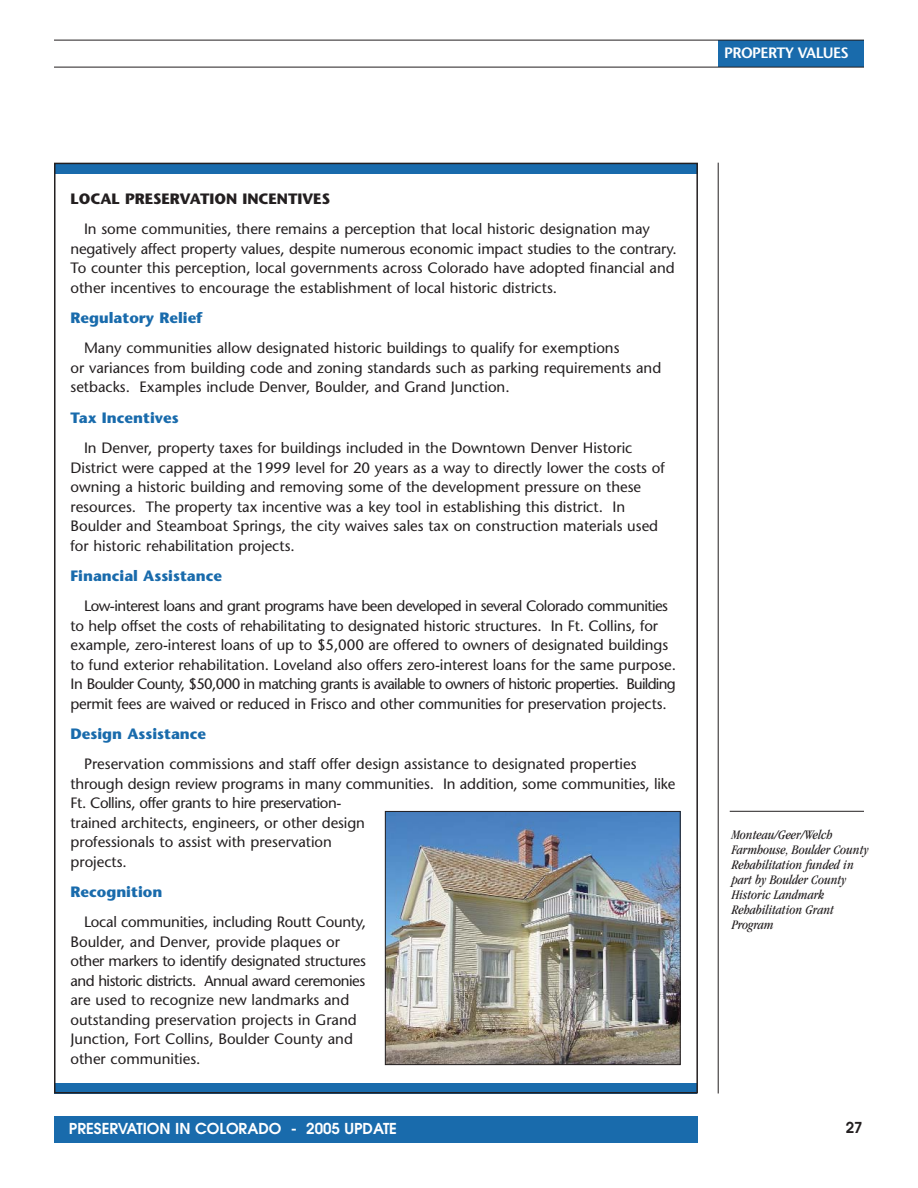
<style>
.page{position:relative;width:918px;height:1188px;background:#fff}
.page>*{position:absolute;margin:0;border:0;box-sizing:border-box;transform-origin:0 0}
.t1{font:15px/19.5px "Stone Sans";color:#231f20}
.t2{font:700 15px "Stone Sans";color:#196bac}
.t3{font:600 15px "Avant Garde";color:#fff}
.t4{font:700 15px "Stone Sans";color:#231f20}
.t5{font:600 15px "Stone Sans";letter-spacing:-.04em;color:#fff}
.t6{font:600 15px "Avant Garde";color:#231f20}
.t7{font:italic condensed 13.5px/15px "Garamond";color:#231f20}
</style>
<div class="page">
<div style="left:54px;top:1116px;width:644px;height:27px;background:#196bac"></div>
<div style="left:718px;top:40px;width:146px;height:27px;background:#196bac"></div>
<hr style="left:54px;top:40px;width:810px;height:1px;background:#231f20">
<hr style="left:54px;top:67px;width:810px;height:1px;background:#231f20">
<hr style="left:718px;top:163px;width:1px;height:930px;background:#231f20">
<div style="left:54px;top:163px;width:644px;height:11px;background:#196bac"></div>
<div style="left:54px;top:1083px;width:642px;height:11px;background:#196bac"></div>
<img style="left:387px;top:813px;width:292px;height:250px">
<div style="left:385px;top:811px;width:296px;height:254px;border:1px solid #231f20"></div>
<hr style="left:730px;top:811px;width:134px;height:1px;background:#231f20">
<p class="t5" style="left:724px;top:47px;width:126px">PROPERTY VALUES</p>
<p class="t4" style="left:70px;top:193px;width:261px">LOCAL PRESERVATION INCENTIVES</p>
<p class="t1" style="left:70px;top:221px;width:608px;text-indent:14px">In some communities, there remains a perception that local historic designation may negatively affect property values, despite numerous economic impact studies to the contrary.<br>To counter this perception, local governments across Colorado have adopted financial and other incentives to encourage the establishment of local historic districts.</p>
<p class="t2" style="left:70px;top:312px;width:134px">Regulatory Relief</p>
<p class="t1" style="left:70px;top:340px;width:592px;text-indent:14px">Many communities allow designated historic buildings to qualify for exemptions<br>or variances from building code and zoning standards such as parking requirements and setbacks. Examples include Denver, Boulder, and Grand Junction.</p>
<p class="t2" style="left:70px;top:412px;width:110px">Tax Incentives</p>
<p class="t1" style="left:70px;top:440px;width:596px;text-indent:14px">In Denver, property taxes for buildings included in the Downtown Denver Historic District were capped at the 1999 level for 20 years as a way to directly lower the costs of owning a historic building and removing some of the development pressure on these resources. The property tax incentive was a key tool in establishing this district. In Boulder and Steamboat Springs, the city waives sales tax on construction materials used for historic rehabilitation projects.</p>
<p class="t2" style="left:70px;top:570px;width:153px">Financial Assistance</p>
<p class="t1" style="left:70px;top:598px;width:607px;text-indent:14px">Low-interest loans and grant programs have been developed in several Colorado communities to help offset the costs of rehabilitating to designated historic structures. In Ft. Collins, for example, zero-interest loans of up to $5,000 are offered to owners of designated buildings to fund exterior rehabilitation. Loveland also offers zero-interest loans for the same purpose.<br>In Boulder County, $50,000 in matching grants is available to owners of historic properties. Building permit fees are waived or reduced in Frisco and other communities for preservation projects.</p>
<p class="t2" style="left:71px;top:728px;width:137px">Design Assistance</p>
<p class="t1" style="left:71px;top:756px;width:606px;text-indent:14px">Preservation commissions and staff offer design assistance to designated properties through design review programs in many communities. In addition, some communities, like Ft. Collins, offer grants to hire preservation-<br>trained architects, engineers, or other design<br>professionals to assist with preservation<br>projects.</p>
<p class="t2" style="left:71px;top:886px;width:93px">Recognition</p>
<p class="t1" style="left:71px;top:914px;width:297px;text-indent:14px">Local communities, including Routt County, Boulder, and Denver, provide plaques or other markers to identify designated structures and historic districts. Annual award ceremonies are used to recognize new landmarks and outstanding preservation projects in Grand Junction, Fort Collins, Boulder County and other communities.</p>
<p class="t7" style="left:732px;top:828px;width:139px">Monteau/Geer/Welch<br>Farmhouse, Boulder County<br>Rehabilitation funded in part by Boulder County<br>Historic Landmark<br>Rehabilitation Grant<br>Program</p>
<p class="t3" style="left:69px;top:1123px;width:330px">PRESERVATION IN COLORADO - 2005 UPDATE</p>
<p class="t6" style="left:846px;top:1122px;width:18px">27</p>
</div>
